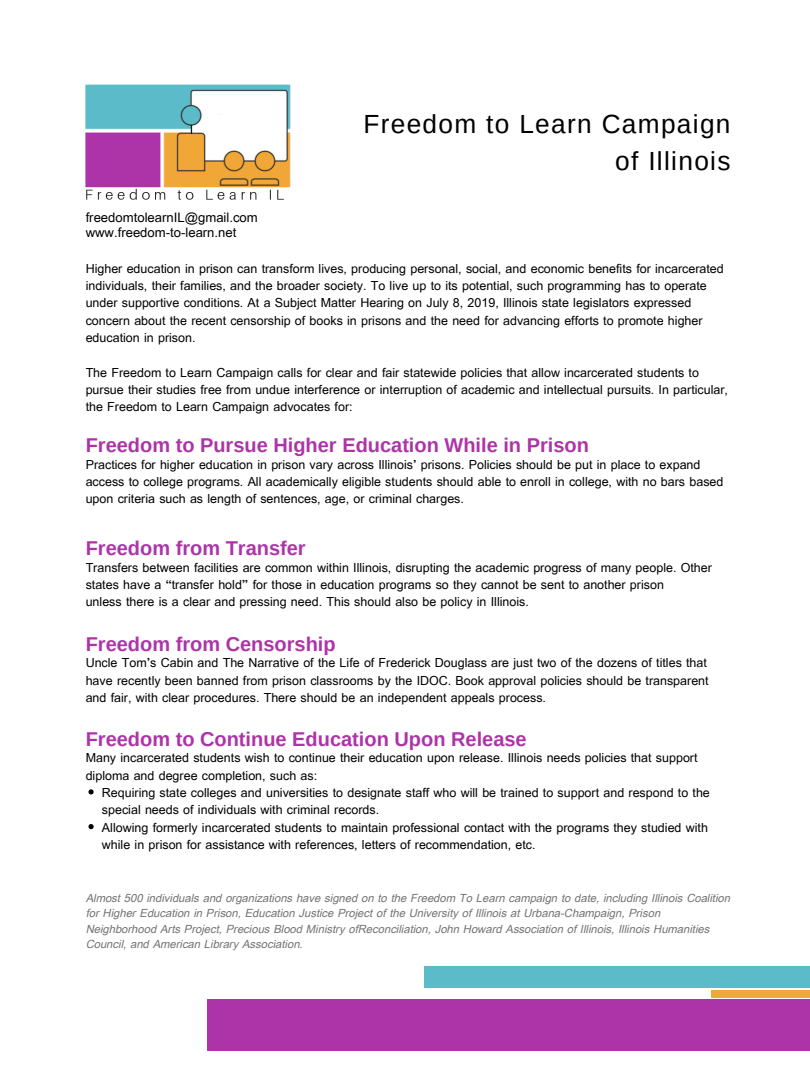
<style>
.page{position:relative;width:810px;height:1080px;background:#fff}
.page>*{position:absolute;margin:0;border:0;box-sizing:border-box;transform-origin:0 0}
.t1{font:26.25px/36.6px "Arimo";letter-spacing:.05em;color:#000;text-align:right}
.t2{font:700 20px "Arimo";color:#ad34a8}
.t3{font:13.12px/14.1px "Garuda";color:#000}
.t4{font:12.5px/17.4px "Garuda";color:#000}
.t5{font:italic 11.25px/15.5px "Garuda";color:#737373}
</style>
<div class="page">
<img style="left:86px;top:84px;width:205px;height:116px">
<div style="left:207px;top:999px;width:603px;height:52px;background:#ad34a8"></div>
<div style="left:425px;top:967px;width:385px;height:21px;background:#5cbbc8"></div>
<svg style="left:88px;top:789px;width:6px;height:5px"></svg>
<svg style="left:88px;top:824px;width:6px;height:5px"></svg>
<div style="left:711px;top:990px;width:99px;height:7px;background:#f1a737"></div>
<p class="t3" style="left:86px;top:211px;width:174px">freedomtolearnIL@gmail.com www.freedom-to-learn.net</p>
<h1 class="t1" style="left:363px;top:106px;width:369px">Freedom to Learn Campaign of Illinois</h1>
<p class="t4" style="left:86px;top:260px;width:640px">Higher education in prison can transform lives, producing personal, social, and economic benefits for incarcerated individuals, their families, and the broader society. To live up to its potential, such programming has to operate under supportive conditions. At a Subject Matter Hearing on July 8, 2019, Illinois state legislators expressed concern about the recent censorship of books in prisons and the need for advancing efforts to promote higher education in prison.</p>
<p class="t4" style="left:86px;top:364px;width:644px">The Freedom to Learn Campaign calls for clear and fair statewide policies that allow incarcerated students to pursue their studies free from undue interference or interruption of academic and intellectual pursuits. In particular, the Freedom to Learn Campaign advocates for:</p>
<h2 class="t2" style="left:86px;top:434px;width:505px">Freedom to Pursue Higher Education While in Prison</h2>
<p class="t4" style="left:86px;top:456px;width:639px">Practices for higher education in prison vary across Illinois’ prisons. Policies should be put in place to expand access to college programs. All academically eligible students should able to enroll in college, with no bars based upon criteria such as length of sentences, age, or criminal charges.</p>
<h2 class="t2" style="left:86px;top:537px;width:221px">Freedom from Transfer</h2>
<p class="t4" style="left:86px;top:559px;width:628px">Transfers between facilities are common within Illinois, disrupting the academic progress of many people. Other states have a “transfer hold” for those in education programs so they cannot be sent to another prison<br>unless there is a clear and pressing need. This should also be policy in Illinois.</p>
<h2 class="t2" style="left:86px;top:633px;width:251px">Freedom from Censorship</h2>
<p class="t4" style="left:86px;top:654px;width:625px">Uncle Tom’s Cabin and The Narrative of the Life of Frederick Douglass are just two of the dozens of titles that have recently been banned from prison classrooms by the IDOC. Book approval policies should be transparent and fair, with clear procedures. There should be an independent appeals process.</p>
<h2 class="t2" style="left:86px;top:728px;width:443px">Freedom to Continue Education Upon Release</h2>
<p class="t4" style="left:86px;top:749px;width:613px">Many incarcerated students wish to continue their education upon release. Illinois needs policies that support diploma and degree completion, such as:</p>
<p class="t4" style="left:102px;top:784px;width:609px">Requiring state colleges and universities to designate staff who will be trained to support and respond to the special needs of individuals with criminal records.<br>Allowing formerly incarcerated students to maintain professional contact with the programs they studied with while in prison for assistance with references, letters of recommendation, etc.</p>
<p class="t5" style="left:86px;top:890px;width:646px">Almost 500 individuals and organizations have signed on to the Freedom To Learn campaign to date, including Illinois Coalition for Higher Education in Prison, Education Justice Project of the University of Illinois at Urbana-Champaign, Prison Neighborhood Arts Project, Precious Blood Ministry ofReconciliation, John Howard Association of Illinois, Illinois Humanities Council, and American Library Association.</p>
</div>
